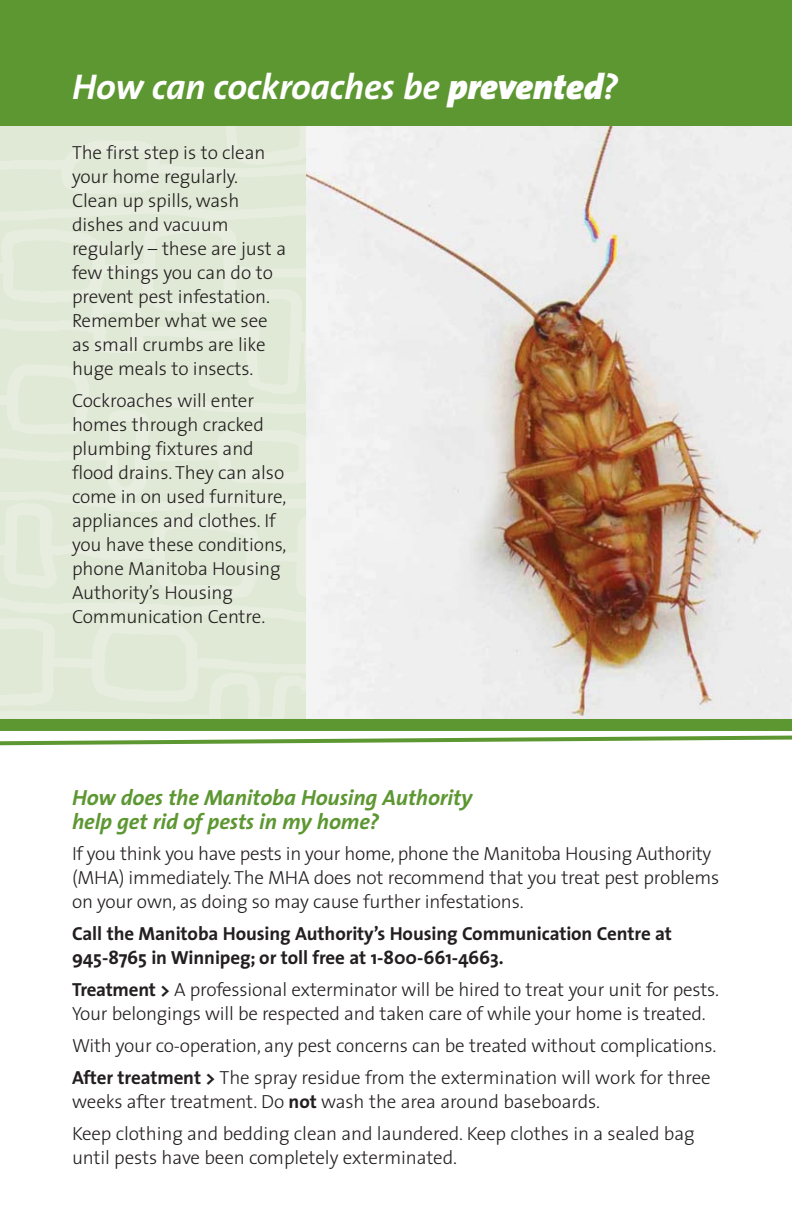
<style>
.page{position:relative;width:792px;height:1224px;background:#fff}
.page>*{position:absolute;margin:0;border:0;box-sizing:border-box;transform-origin:0 0}
.t1{font:italic 700 36px "The Sans";letter-spacing:-.005em;color:#fff}
.t2{font:italic 700 22px/24px "The Sans";letter-spacing:-.005em;color:#5d9732}
.t3{font:300 19px/24px "The Sans";letter-spacing:-.005em;color:#231f20}
.t4{font:700 19px/24px "The Sans";letter-spacing:-.005em;color:#231f20}
.s1{font-weight:900}
.s2{font-weight:700}
</style>
<div class="page">
<img style="left:0;top:126px;width:306px;height:593px">
<div style="left:0;top:0;width:792px;height:126px;background:#5d9732"></div>
<svg style="left:0;top:735px;width:792px;height:11px"></svg>
<img style="left:306px;top:126px;width:486px;height:593px">
<div style="left:0;top:719px;width:792px;height:12px;background:#5d9732"></div>
<h1 class="t1" style="left:72px;top:71px;width:548px">How can cockroaches be <span class="s1">prevented</span>?</h1>
<p class="t3" style="left:72px;top:142px;width:216px">The first step is to clean your home regularly.<br>Clean up spills, wash dishes and vacuum regularly – these are just a few things you can do to prevent pest infestation.<br>Remember what we see as small crumbs are like huge meals to insects.</p>
<p class="t3" style="left:72px;top:390px;width:216px">Cockroaches will enter homes through cracked plumbing fixtures and flood drains. They can also come in on used furniture, appliances and clothes. If you have these conditions, phone Manitoba Housing<br>Authority’s Housing<br>Communication Centre.</p>
<p class="t2" style="left:72px;top:787px;width:402px">How does the Manitoba Housing Authority help get rid of pests in my home?</p>
<p class="t3" style="left:72px;top:843px;width:649px">If you think you have pests in your home, phone the Manitoba Housing Authority (MHA) immediately. The MHA does not recommend that you treat pest problems on your own, as doing so may cause further infestations.</p>
<p class="t4" style="left:72px;top:922px;width:601px">Call the Manitoba Housing Authority’s Housing Communication Centre at<br>945-8765 in Winnipeg; or toll free at 1-800-661-4663.</p>
<p class="t3" style="left:72px;top:979px;width:649px"><span class="s2">Treatment &gt;</span> A professional exterminator will be hired to treat your unit for pests.<br>Your belongings will be respected and taken care of while your home is treated.</p>
<p class="t3" style="left:72px;top:1031px;width:646px;line-height:32px">With your co-operation, any pest concerns can be treated without complications.<br><span class="s2">After treatment &gt;</span> The spray residue from the extermination will work for three</p>
<p class="t3" style="left:72px;top:1087px;width:624px;line-height:32px">weeks after treatment. Do <span class="s2">not</span> wash the area around baseboards.<br>Keep clothing and bedding clean and laundered. Keep clothes in a sealed bag</p>
<p class="t3" style="left:72px;top:1147px;width:387px">until pests have been completely exterminated.</p>
</div>
